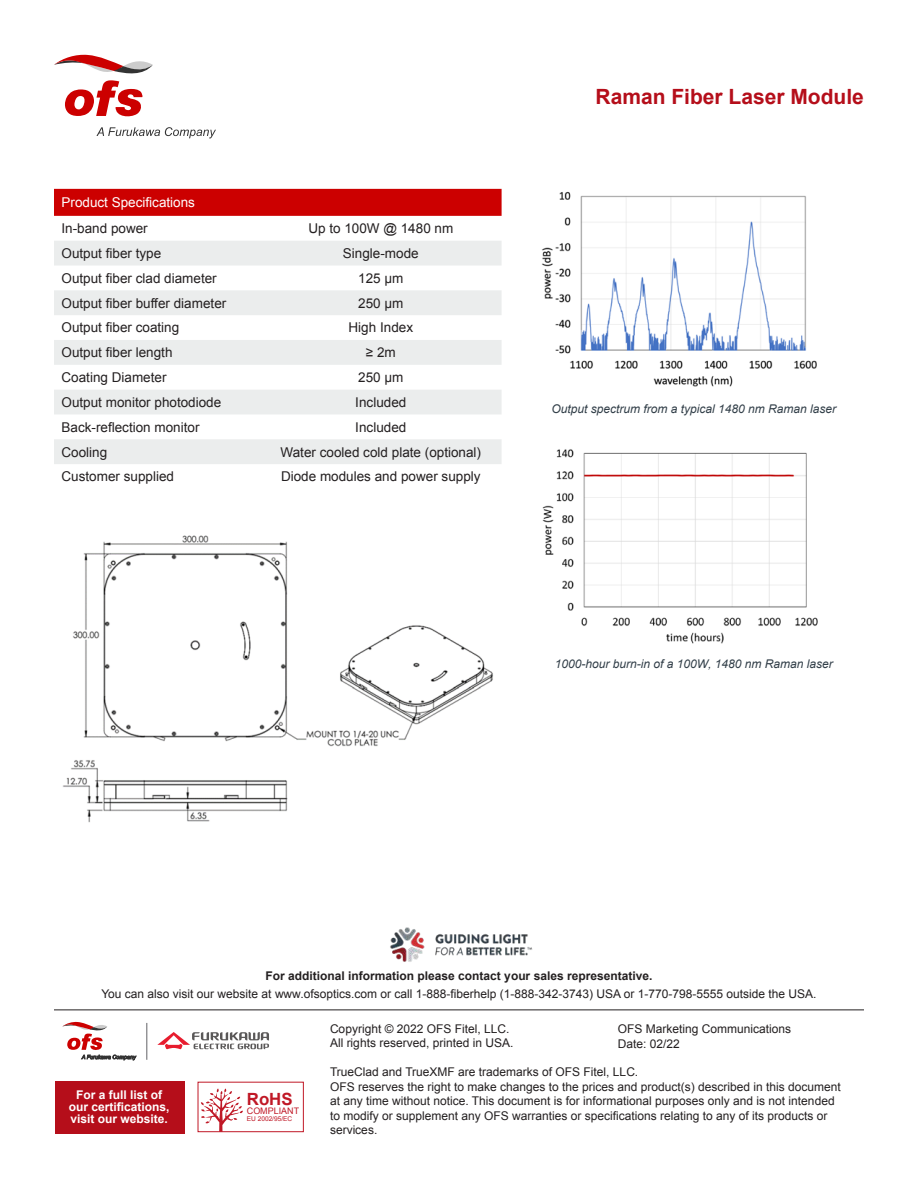
<style>
.page{position:relative;width:918px;height:1188px;background:#fff}
.page>*{position:absolute;margin:0;border:0;box-sizing:border-box;transform-origin:0 0}
.t1{font:700 21px "Arial";color:#b50e1a}
.t2{font:700 16.8px "Arial";color:#c01826}
.t3{font:13.5px "Arial";color:#231f20}
.t4{font:13.5px "Arial";color:#fff}
.t5{font:12px/14.4px "Arial";color:#231f20}
.t6{font:italic 12px "Arial";color:#313e48}
.t7{font:700 12px "Arial";color:#231f20}
.t8{font:700 12px/12px "Arial";color:#fff;text-align:center}
.t9{font:9px "Arial";color:#c01826}
.t10{font:6.6px "Arial";color:#c01826}
</style>
<div class="page">
<svg style="left:96px;top:127px;width:120px;height:11px"></svg>
<svg style="left:54px;top:54px;width:99px;height:63px"></svg>
<div style="left:54px;top:189px;width:448px;height:27px;background:#c00"></div>
<svg style="left:54px;top:241px;width:448px;height:223px;fill:#ebeded"></svg>
<img style="left:62px;top:535px;width:431px;height:288px">
<img style="left:542px;top:191px;width:275px;height:196px">
<img style="left:542px;top:449px;width:276px;height:195px">
<img style="left:390px;top:927px;width:143px;height:35px">
<div style="left:198px;top:1082px;width:106px;height:50px;border:1px solid #c01826"></div>
<svg style="left:201px;top:1089px;width:42px;height:43px"></svg>
<hr style="left:54px;top:1010px;width:810px;height:1px;background:#231f20">
<svg style="left:157px;top:1032px;width:112px;height:17px"></svg>
<svg style="left:62px;top:1022px;width:74px;height:38px"></svg>
<hr style="left:146px;top:1023px;width:1px;height:37px;background:#636366">
<div style="left:55px;top:1081px;width:129px;height:52px;background:#b50e1a"></div>
<p class="t4" style="left:62px;top:194px;width:135px">Product Specifications</p>
<p class="t3" style="left:62px;top:220px;width:88px">In-band power</p>
<p class="t3" style="left:308px;top:220px;width:147px">Up to 100W @ 1480 nm</p>
<p class="t3" style="left:62px;top:244px;width:101px">Output fiber type</p>
<p class="t3" style="left:343px;top:244px;width:77px">Single-mode</p>
<p class="t3" style="left:62px;top:269px;width:157px">Output fiber clad diameter</p>
<p class="t3" style="left:358px;top:269px;width:47px">125 µm</p>
<p class="t3" style="left:62px;top:294px;width:166px">Output fiber buffer diameter</p>
<p class="t3" style="left:358px;top:294px;width:47px">250 µm</p>
<p class="t3" style="left:62px;top:319px;width:119px">Output fiber coating</p>
<p class="t3" style="left:349px;top:319px;width:66px">High Index</p>
<p class="t3" style="left:62px;top:344px;width:113px">Output fiber length</p>
<p class="t3" style="left:366px;top:344px;width:31px">≥ 2m</p>
<p class="t3" style="left:62px;top:369px;width:107px">Coating Diameter</p>
<p class="t3" style="left:358px;top:369px;width:47px">250 µm</p>
<p class="t3" style="left:62px;top:393px;width:161px">Output monitor photodiode</p>
<p class="t3" style="left:355px;top:393px;width:53px">Included</p>
<p class="t3" style="left:62px;top:418px;width:140px">Back-reflection monitor</p>
<p class="t3" style="left:355px;top:418px;width:53px">Included</p>
<p class="t3" style="left:62px;top:443px;width:47px">Cooling</p>
<p class="t3" style="left:281px;top:443px;width:202px">Water cooled cold plate (optional)</p>
<p class="t3" style="left:62px;top:468px;width:114px">Customer supplied</p>
<p class="t3" style="left:281px;top:468px;width:201px">Diode modules and power supply</p>
<h1 class="t1" style="left:596px;top:83px;width:270px">Raman Fiber Laser Module</h1>
<p class="t6" style="left:552px;top:401px;width:286px">Output spectrum from a typical 1480 nm Raman laser</p>
<p class="t6" style="left:555px;top:656px;width:280px">1000-hour burn-in of a 100W, 1480 nm Raman laser</p>
<p class="t7" style="left:266px;top:968px;width:388px">For additional information please contact your sales representative.</p>
<p class="t5" style="left:101px;top:987px;width:717px">You can also visit our website at www.ofsoptics.com or call 1-888-fiberhelp (1-888-342-3743) USA or 1-770-798-5555 outside the USA.</p>
<p class="t8" style="left:69px;top:1089px;width:102px">For a full list of our certifications, visit our website.</p>
<h2 class="t2" style="left:247px;top:1088px;width:47px">RoHS</h2>
<p class="t10" style="left:247px;top:1115px;width:47px">EU 2002/95/EC</p>
<p class="t9" style="left:247px;top:1105px;width:54px">COMPLIANT</p>
<p class="t5" style="left:330px;top:1022px;width:185px">Copyright © 2022 OFS Fitel, LLC.<br>All rights reserved, printed in USA.</p>
<p class="t5" style="left:618px;top:1022px;width:175px">OFS Marketing Communications<br>Date: 02/22</p>
<p class="t5" style="left:330px;top:1065px;width:512px">TrueClad and TrueXMF are trademarks of OFS Fitel, LLC.<br>OFS reserves the right to make changes to the prices and product(s) described in this document at any time without notice. This document is for informational purposes only and is not intended to modify or supplement any OFS warranties or specifications relating to any of its products or services.</p>
</div>
